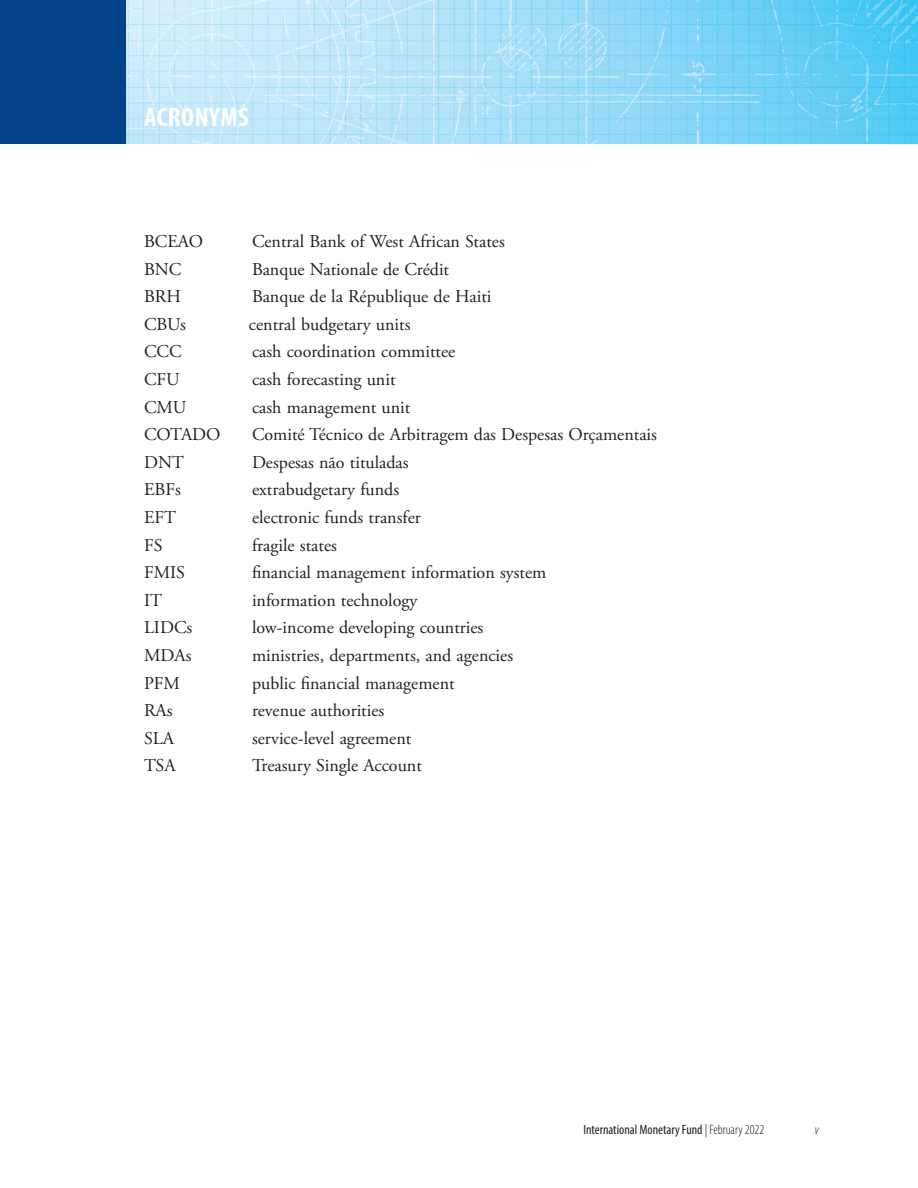
<style>
.page{position:relative;width:918px;height:1188px;background:#fff}
.page>*{position:absolute;margin:0;border:0;box-sizing:border-box;transform-origin:0 0}
.Heading_0{font:700 condensed 27px "Myriad Pro";letter-spacing:.02em;color:#fff}
.TOC_Entry_FM{font:18px "Adobe Garamond Pro";color:#231f20}
.RH_Foot{font:condensed 13.5px "Myriad Pro";color:#231f20}
.t1{font:italic 300 condensed 13.5px "Myriad Pro";color:#231f20}
.s1{font-weight:300}
</style>
<div class="page">
<div style="left:0;top:0;width:126px;height:144px;background:#004389"></div>
<img style="left:126px;top:0;width:792px;height:144px">
<p class="Heading_0" style="left:144px;top:100px;width:106px">ACRONYMS</p>
<p class="TOC_Entry_FM" style="left:144px;top:231px;width:61px">BCEAO</p>
<p class="TOC_Entry_FM" style="left:252px;top:231px;width:254px">Central Bank of West African States</p>
<p class="TOC_Entry_FM" style="left:144px;top:258px;width:39px">BNC</p>
<p class="TOC_Entry_FM" style="left:252px;top:258px;width:199px">Banque Nationale de Crédit</p>
<p class="TOC_Entry_FM" style="left:144px;top:286px;width:39px">BRH</p>
<p class="TOC_Entry_FM" style="left:252px;top:286px;width:241px">Banque de la République de Haiti</p>
<p class="TOC_Entry_FM" style="left:144px;top:313px;width:43px">CBUs</p>
<p class="TOC_Entry_FM" style="left:249px;top:313px;width:163px">central budgetary units</p>
<p class="TOC_Entry_FM" style="left:144px;top:341px;width:39px">CCC</p>
<p class="TOC_Entry_FM" style="left:252px;top:341px;width:205px">cash coordination committee</p>
<p class="TOC_Entry_FM" style="left:144px;top:369px;width:37px">CFU</p>
<p class="TOC_Entry_FM" style="left:252px;top:369px;width:145px">cash forecasting unit</p>
<p class="TOC_Entry_FM" style="left:144px;top:396px;width:44px">CMU</p>
<p class="TOC_Entry_FM" style="left:252px;top:396px;width:160px">cash management unit</p>
<p class="TOC_Entry_FM" style="left:144px;top:424px;width:78px">COTADO</p>
<p class="TOC_Entry_FM" style="left:252px;top:424px;width:407px">Comité Técnico de Arbitragem das Despesas Orçamentais</p>
<p class="TOC_Entry_FM" style="left:144px;top:451px;width:42px">DNT</p>
<p class="TOC_Entry_FM" style="left:252px;top:451px;width:158px">Despesas não tituladas</p>
<p class="TOC_Entry_FM" style="left:144px;top:479px;width:38px">EBFs</p>
<p class="TOC_Entry_FM" style="left:252px;top:479px;width:149px">extrabudgetary funds</p>
<p class="TOC_Entry_FM" style="left:144px;top:507px;width:34px">EFT</p>
<p class="TOC_Entry_FM" style="left:252px;top:507px;width:170px">electronic funds transfer</p>
<p class="TOC_Entry_FM" style="left:144px;top:534px;width:20px">FS</p>
<p class="TOC_Entry_FM" style="left:252px;top:534px;width:86px">fragile states</p>
<p class="TOC_Entry_FM" style="left:144px;top:562px;width:42px">FMIS</p>
<p class="TOC_Entry_FM" style="left:252px;top:562px;width:296px">financial management information system</p>
<p class="TOC_Entry_FM" style="left:144px;top:589px;width:19px">IT</p>
<p class="TOC_Entry_FM" style="left:252px;top:589px;width:167px">information technology</p>
<p class="TOC_Entry_FM" style="left:144px;top:617px;width:50px">LIDCs</p>
<p class="TOC_Entry_FM" style="left:252px;top:617px;width:233px">low-income developing countries</p>
<p class="TOC_Entry_FM" style="left:144px;top:645px;width:49px">MDAs</p>
<p class="TOC_Entry_FM" style="left:252px;top:645px;width:263px">ministries, departments, and agencies</p>
<p class="TOC_Entry_FM" style="left:144px;top:672px;width:37px">PFM</p>
<p class="TOC_Entry_FM" style="left:252px;top:672px;width:204px">public financial management</p>
<p class="TOC_Entry_FM" style="left:144px;top:700px;width:30px">RAs</p>
<p class="TOC_Entry_FM" style="left:252px;top:700px;width:134px">revenue authorities</p>
<p class="TOC_Entry_FM" style="left:144px;top:727px;width:32px">SLA</p>
<p class="TOC_Entry_FM" style="left:252px;top:727px;width:161px">service-level agreement</p>
<p class="TOC_Entry_FM" style="left:144px;top:755px;width:33px">TSA</p>
<p class="TOC_Entry_FM" style="left:252px;top:755px;width:171px">Treasury Single Account</p>
<p class="RH_Foot" style="left:583px;top:1121px;width:182px">International Monetary Fund <span class="s1">| February 2022</span></p>
<p class="t1" style="left:815px;top:1122px;width:6px">v</p>
</div>
